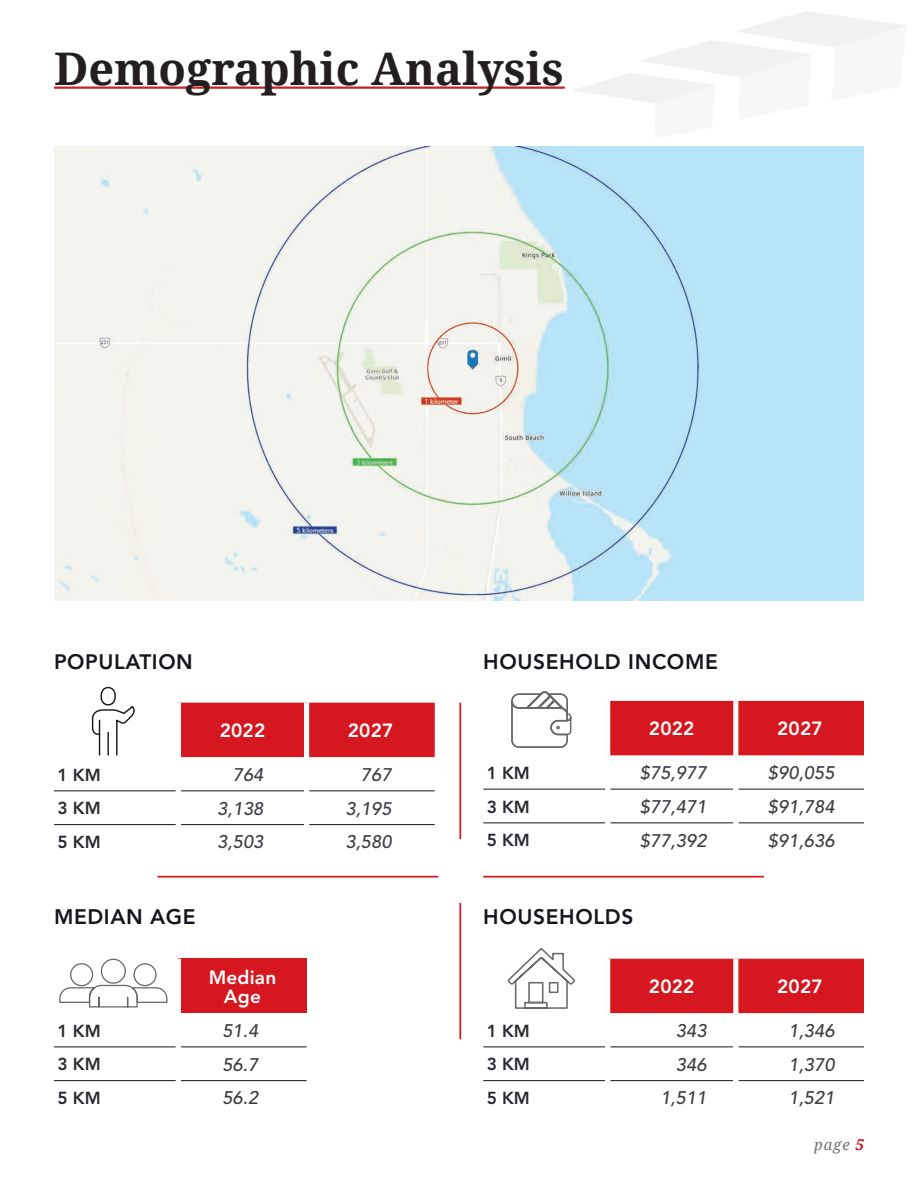
<style>
.page{position:relative;width:918px;height:1188px;background:#fff}
.page>*{position:absolute;margin:0;border:0;box-sizing:border-box;transform-origin:0 0}
.t1{font:700 45px "Droid Serif";color:#231f20}
.t2{font:800 21px "Avenir LT Std";letter-spacing:.03em;color:#14161d}
.t3{font:800 20.85px "Avenir LT Std";letter-spacing:.03em;color:#14161d}
.t4{font:800 19.05px/19px "Avenir LT Std";letter-spacing:.01em;color:#fff;text-align:center}
.t5{font:italic 500 18.15px "Avenir LT Std";letter-spacing:.01em;color:#3a3c42}
.t6{font:800 17.25px "Avenir LT Std";color:#27292f}
.t7{font:italic 15px "Droid Serif";color:#727379}
.s1{font-weight:700;color:#c8131b}
</style>
<div class="page">
<svg style="left:574px;top:11px;width:332px;height:92px"></svg>
<hr style="left:54px;top:87px;width:511px;height:2px;background:#c82026">
<img style="left:54px;top:147px;width:810px;height:453px">
<div style="left:181px;top:703px;width:254px;height:54px;background:#d7171f"></div>
<hr style="left:54px;top:790px;width:122px;height:1px;background:#14161d">
<hr style="left:181px;top:790px;width:123px;height:1px;background:#14161d">
<hr style="left:309px;top:790px;width:126px;height:1px;background:#14161d">
<hr style="left:54px;top:824px;width:122px;height:1px;background:#14161d">
<hr style="left:181px;top:824px;width:123px;height:1px;background:#14161d">
<hr style="left:309px;top:824px;width:126px;height:1px;background:#14161d">
<div style="left:176px;top:703px;width:5px;height:54px;background:#fbfcfa"></div>
<div style="left:304px;top:703px;width:5px;height:54px;background:#fbfcfa"></div>
<svg style="left:91px;top:686px;width:44px;height:70px"></svg>
<div style="left:178px;top:959px;width:129px;height:54px;background:#d7171f"></div>
<hr style="left:54px;top:1046px;width:122px;height:1px;background:#14161d">
<hr style="left:181px;top:1046px;width:126px;height:1px;background:#14161d">
<hr style="left:54px;top:1080px;width:122px;height:1px;background:#14161d">
<hr style="left:181px;top:1080px;width:126px;height:1px;background:#14161d">
<div style="left:176px;top:959px;width:5px;height:54px;background:#fbfcfa"></div>
<svg style="left:59px;top:958px;width:109px;height:50px"></svg>
<hr style="left:157px;top:876px;width:281px;height:2px;background:#d7171f">
<hr style="left:459px;top:903px;width:2px;height:136px;background:#d7171f">
<hr style="left:459px;top:703px;width:2px;height:136px;background:#d7171f">
<div style="left:610px;top:701px;width:254px;height:54px;background:#d7171f"></div>
<hr style="left:483px;top:789px;width:122px;height:1px;background:#14161d">
<hr style="left:610px;top:789px;width:123px;height:1px;background:#14161d">
<hr style="left:738px;top:789px;width:126px;height:1px;background:#14161d">
<hr style="left:483px;top:822px;width:122px;height:1px;background:#14161d">
<hr style="left:610px;top:822px;width:123px;height:1px;background:#14161d">
<hr style="left:738px;top:822px;width:126px;height:1px;background:#14161d">
<div style="left:605px;top:701px;width:5px;height:54px;background:#fbfcfa"></div>
<div style="left:733px;top:701px;width:5px;height:54px;background:#fbfcfa"></div>
<svg style="left:511px;top:691px;width:61px;height:57px"></svg>
<svg style="left:507px;top:948px;width:68px;height:61px"></svg>
<hr style="left:483px;top:876px;width:281px;height:2px;background:#d7171f">
<div style="left:610px;top:959px;width:254px;height:54px;background:#d7171f"></div>
<hr style="left:483px;top:1046px;width:122px;height:1px;background:#14161d">
<hr style="left:610px;top:1046px;width:123px;height:1px;background:#14161d">
<hr style="left:738px;top:1046px;width:126px;height:1px;background:#14161d">
<hr style="left:483px;top:1080px;width:122px;height:1px;background:#14161d">
<hr style="left:610px;top:1080px;width:123px;height:1px;background:#14161d">
<hr style="left:738px;top:1080px;width:126px;height:1px;background:#14161d">
<div style="left:605px;top:959px;width:5px;height:54px;background:#fbfcfa"></div>
<div style="left:733px;top:959px;width:5px;height:54px;background:#fbfcfa"></div>
<h1 class="t1" style="left:54px;top:37px;width:511px">Demographic Analysis</h1>
<p class="t3" style="left:54px;top:650px;width:140px">POPULATION</p>
<p class="t2" style="left:483px;top:650px;width:236px">HOUSEHOLD INCOME</p>
<p class="t4" style="left:220px;top:721px;width:47px">2022</p>
<p class="t4" style="left:348px;top:721px;width:47px">2027</p>
<p class="t4" style="left:649px;top:719px;width:47px">2022</p>
<p class="t4" style="left:777px;top:719px;width:47px">2027</p>
<p class="t6" style="left:58px;top:764px;width:45px">1 KM</p>
<p class="t5" style="left:233px;top:764px;width:32px">764</p>
<p class="t5" style="left:361px;top:764px;width:32px">767</p>
<p class="t6" style="left:58px;top:798px;width:45px">3 KM</p>
<p class="t5" style="left:217px;top:798px;width:48px">3,138</p>
<p class="t5" style="left:345px;top:798px;width:48px">3,195</p>
<p class="t6" style="left:58px;top:832px;width:45px">5 KM</p>
<p class="t5" style="left:217px;top:832px;width:48px">3,503</p>
<p class="t5" style="left:345px;top:832px;width:48px">3,580</p>
<p class="t6" style="left:487px;top:763px;width:45px">1 KM</p>
<p class="t5" style="left:640px;top:762px;width:68px">$75,977</p>
<p class="t5" style="left:768px;top:762px;width:68px">$90,055</p>
<p class="t6" style="left:487px;top:796px;width:45px">3 KM</p>
<p class="t5" style="left:640px;top:796px;width:68px">$77,471</p>
<p class="t5" style="left:768px;top:796px;width:68px">$91,784</p>
<p class="t6" style="left:487px;top:830px;width:45px">5 KM</p>
<p class="t5" style="left:640px;top:830px;width:68px">$77,392</p>
<p class="t5" style="left:768px;top:830px;width:68px">$91,636</p>
<p class="t2" style="left:54px;top:904px;width:143px">MEDIAN AGE</p>
<p class="t2" style="left:483px;top:904px;width:152px">HOUSEHOLDS</p>
<p class="t4" style="left:209px;top:968px;width:69px">Median<br>Age</p>
<p class="t4" style="left:649px;top:977px;width:47px">2022</p>
<p class="t4" style="left:777px;top:977px;width:47px">2027</p>
<p class="t6" style="left:58px;top:1020px;width:45px">1 KM</p>
<p class="t5" style="left:222px;top:1020px;width:37px">51.4</p>
<p class="t6" style="left:58px;top:1054px;width:45px">3 KM</p>
<p class="t5" style="left:222px;top:1054px;width:37px">56.7</p>
<p class="t6" style="left:58px;top:1088px;width:45px">5 KM</p>
<p class="t5" style="left:222px;top:1088px;width:37px">56.2</p>
<p class="t6" style="left:487px;top:1020px;width:45px">1 KM</p>
<p class="t5" style="left:676px;top:1020px;width:32px">343</p>
<p class="t5" style="left:788px;top:1020px;width:48px">1,346</p>
<p class="t6" style="left:487px;top:1054px;width:45px">3 KM</p>
<p class="t5" style="left:676px;top:1054px;width:32px">346</p>
<p class="t5" style="left:788px;top:1054px;width:48px">1,370</p>
<p class="t6" style="left:487px;top:1088px;width:45px">5 KM</p>
<p class="t5" style="left:660px;top:1088px;width:48px">1,511</p>
<p class="t5" style="left:789px;top:1088px;width:48px">1,521</p>
<p class="t7" style="left:814px;top:1134px;width:51px">page <span class="s1">5</span></p>
</div>
